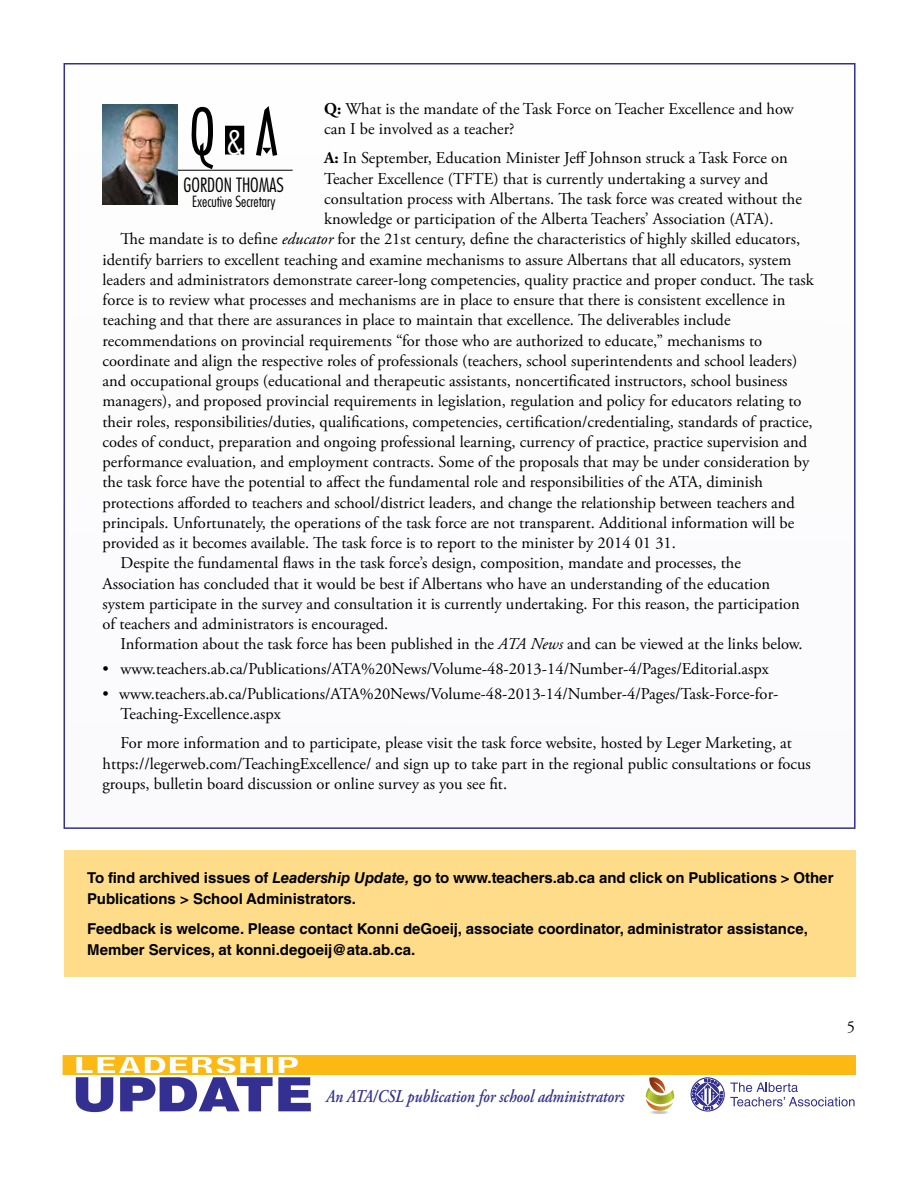
<style>
.page{position:relative;width:918px;height:1188px;background:#fff}
.page>*{position:absolute;margin:0;border:0;box-sizing:border-box;transform-origin:0 0}
.t1{font:61.65px "Architecture Plain";color:#000}
.t2{font:300 condensed 19.2px "Futura Std";color:#000}
.t3{font:italic 600 18px "Adobe Garamond Pro";color:#333092;scale:.85 1}
.t4{font:16.5px/20.2px "Adobe Garamond Pro";color:#000}
.t5{font:700 15px/21px "Helvetica LT Std";color:#000}
.t6{font:300 condensed 15px "Futura Std";color:#000}
.s1{font-weight:700}
.s2{font-style:italic}
.s3{font-size:32.85px;color:#fff}
</style>
<div class="page">
<img style="left:650px;top:1112px;width:19px;height:2px">
<div style="left:226px;top:126px;width:18px;height:28px;background:#000"></div>
<div style="left:225px;top:126px;width:19px;height:28px;border:1px solid #000"></div>
<hr style="left:104px;top:170px;width:189px;height:1px;background:#000">
<img style="left:103px;top:105px;width:74px;height:100px">
<div style="left:65px;top:850px;width:791px;height:126px;background:#fedc89"></div>
<svg style="left:62px;top:1055px;width:794px;height:57px"></svg>
<p class="t4" style="left:324px;top:99px;width:471px"><span class="s1">Q:</span> What is the mandate of the Task Force on Teacher Excellence and how can I be involved as a teacher?</p>
<p class="t4" style="left:324px;top:149px;width:465px"><span class="s1">A:</span> In September, Education Minister Jeff Johnson struck a Task Force on</p>
<p class="t4" style="left:324px;top:169px;width:446px">Teacher Excellence (TFTE) that is currently undertaking a survey and</p>
<p class="t4" style="left:324px;top:189px;width:479px">consultation process with Albertans. The task force was created without the</p>
<p class="t4" style="left:324px;top:209px;width:451px">knowledge or participation of the Alberta Teachers’ Association (ATA).</p>
<p class="t4" style="left:121px;top:230px;width:681px">The mandate is to define <span class="s2">educator</span> for the 21st century, define the characteristics of highly skilled educators,</p>
<p class="t4" style="left:103px;top:250px;width:690px">identify barriers to excellent teaching and examine mechanisms to assure Albertans that all educators, system</p>
<p class="t4" style="left:103px;top:270px;width:713px">leaders and administrators demonstrate career-long competencies, quality practice and proper conduct. The task</p>
<p class="t4" style="left:103px;top:290px;width:684px">force is to review what processes and mechanisms are in place to ensure that there is consistent excellence in</p>
<p class="t4" style="left:103px;top:311px;width:630px">teaching and that there are assurances in place to maintain that excellence. The deliverables include</p>
<p class="t4" style="left:103px;top:331px;width:661px">recommendations on provincial requirements “for those who are authorized to educate,” mechanisms to</p>
<p class="t4" style="left:103px;top:351px;width:696px">coordinate and align the respective roles of professionals (teachers, school superintendents and school leaders)</p>
<p class="t4" style="left:103px;top:371px;width:686px">and occupational groups (educational and therapeutic assistants, noncertificated instructors, school business</p>
<p class="t4" style="left:103px;top:392px;width:700px">managers), and proposed provincial requirements in legislation, regulation and policy for educators relating to</p>
<p class="t4" style="left:103px;top:412px;width:712px">their roles, responsibilities/duties, qualifications, competencies, certification/credentialing, standards of practice,</p>
<p class="t4" style="left:103px;top:432px;width:706px">codes of conduct, preparation and ongoing professional learning, currency of practice, practice supervision and</p>
<p class="t4" style="left:103px;top:452px;width:708px">performance evaluation, and employment contracts. Some of the proposals that may be under consideration by</p>
<p class="t4" style="left:103px;top:473px;width:662px">the task force have the potential to affect the fundamental role and responsibilities of the ATA, diminish</p>
<p class="t4" style="left:103px;top:493px;width:694px">protections afforded to teachers and school/district leaders, and change the relationship between teachers and</p>
<p class="t4" style="left:103px;top:513px;width:693px">principals. Unfortunately, the operations of the task force are not transparent. Additional information will be</p>
<p class="t4" style="left:103px;top:533px;width:575px">provided as it becomes available. The task force is to report to the minister by 2014 01 31.</p>
<p class="t4" style="left:121px;top:554px;width:622px">Despite the fundamental flaws in the task force’s design, composition, mandate and processes, the</p>
<p class="t4" style="left:103px;top:574px;width:669px">Association has concluded that it would be best if Albertans who have an understanding of the education</p>
<p class="t4" style="left:103px;top:594px;width:699px">system participate in the survey and consultation it is currently undertaking. For this reason, the participation</p>
<p class="t4" style="left:103px;top:614px;width:287px">of teachers and administrators is encouraged.</p>
<p class="t4" style="left:121px;top:635px;width:684px">Information about the task force has been published in the <span class="s2">ATA News</span> and can be viewed at the links below.</p>
<p class="t4" style="left:103px;top:659px;width:668px">• www.teachers.ab.ca/Publications/ATA%20News/Volume-48-2013-14/Number-4/Pages/Editorial.aspx</p>
<p class="t4" style="left:121px;top:684px;width:659px;text-indent:-18px">• www.teachers.ab.ca/Publications/ATA%20News/Volume-48-2013-14/Number-4/Pages/Task-Force-for-<br>Teaching-Excellence.aspx</p>
<p class="t4" style="left:103px;top:734px;width:710px;text-indent:18px">For more information and to participate, please visit the task force website, hosted by Leger Marketing, at https://legerweb.com/TeachingExcellence/ and sign up to take part in the regional public consultations or focus groups, bulletin board discussion or online survey as you see fit.</p>
<h1 class="t1" style="left:190px;top:93px;width:90px">Q<span class="s3">&amp;</span>A</h1>
<p class="t2" style="left:184px;top:174px;width:102px">GORDON THOMAS</p>
<p class="t6" style="left:192px;top:193px;width:85px">Executive Secretary</p>
<p class="t5" style="left:87px;top:867px;width:748px">To find archived issues of <span class="s2">Leadership Update,</span> go to www.teachers.ab.ca and click on Publications &gt; Other<br>Publications &gt; School Administrators.</p>
<p class="t5" style="left:87px;top:918px;width:722px">Feedback is welcome. Please contact Konni deGoeij, associate coordinator, administrator assistance,<br>Member Services, at konni.degoeij@ata.ab.ca.</p>
<p class="t3" style="left:326px;top:1086px;width:352px">An ATA/CSL publication for school administrators</p>
<p class="t4" style="left:847px;top:1017px;width:10px">5</p>
</div>
